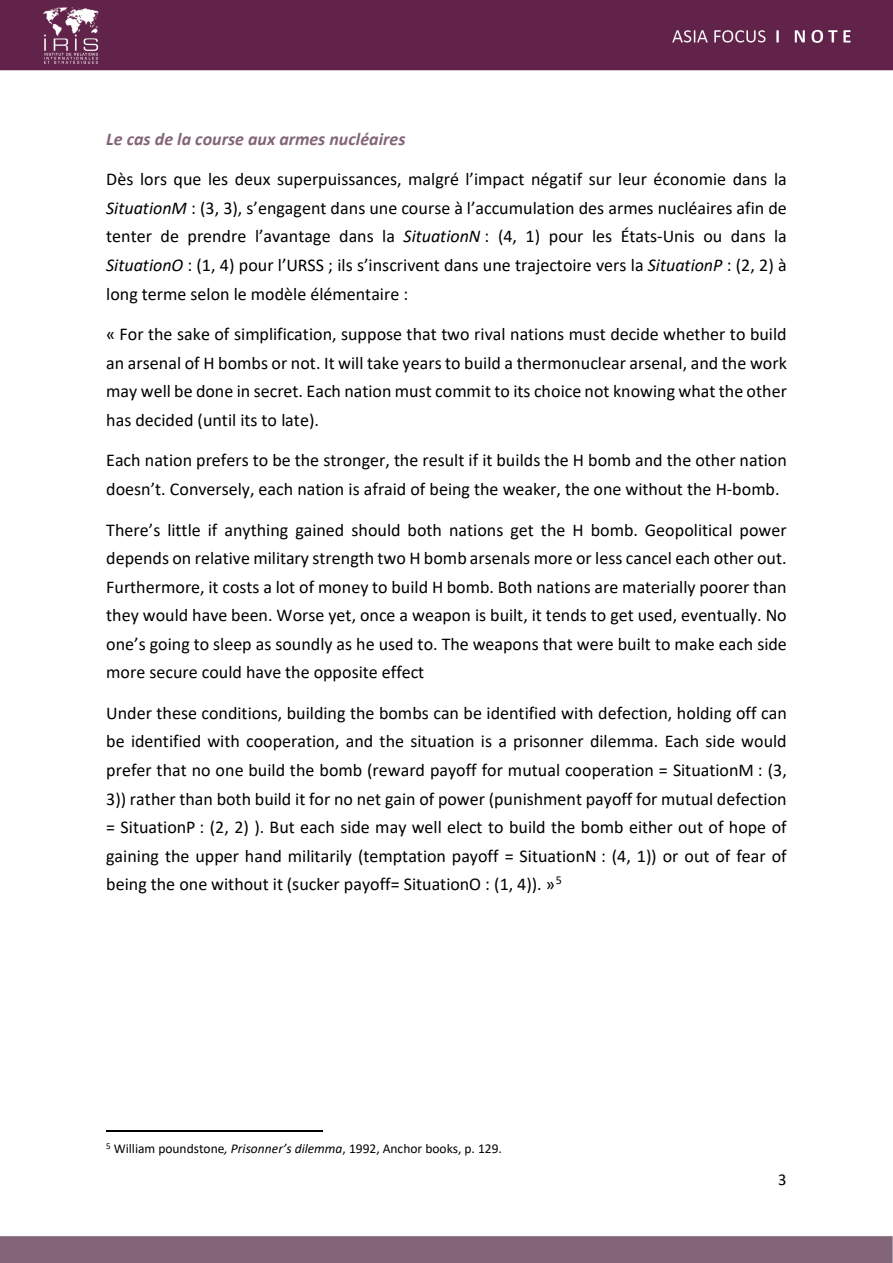
<style>
.page{position:relative;width:893px;height:1263px;background:#fff}
.page>*{position:absolute;margin:0;border:0;box-sizing:border-box;transform-origin:0 0}
.t1{font:18px/28.5px "Calibri";color:#000;text-align:justify}
.t2{font:italic 700 18px "Calibri";color:#826477}
.t3{font:16.5px "Calibri";color:#000}
.t4{font:13.5px "Calibri";color:#000}
.s1{font-style:italic}
</style>
<div class="page">
<img style="left:0;top:0;width:893px;height:1263px">
<hr style="left:106px;top:1131px;width:216px;height:1px;background:#000">
<p class="t2" style="left:106px;top:126px;width:301px">Le cas de la course aux armes nucléaires</p>
<p class="t1" style="left:106px;top:164px;width:682px">Dès lors que les deux superpuissances, malgré l’impact négatif sur leur économie dans la <span class="s1">SituationM</span> : (3, 3), s’engagent dans une course à l’accumulation des armes nucléaires afin de tenter de prendre l’avantage dans la <span class="s1">SituationN</span> : (4, 1) pour les États-Unis ou dans la <span class="s1">SituationO</span> : (1, 4) pour l’URSS ; ils s’inscrivent dans une trajectoire vers la <span class="s1">SituationP</span> : (2, 2) à long terme selon le modèle élémentaire :</p>
<p class="t1" style="left:106px;top:319px;width:682px">« For the sake of simplification, suppose that two rival nations must decide whether to build an arsenal of H bombs or not. It will take years to build a thermonuclear arsenal, and the work may well be done in secret. Each nation must commit to its choice not knowing what the other has decided (until its to late).</p>
<p class="t1" style="left:106px;top:446px;width:682px">Each nation prefers to be the stronger, the result if it builds the H bomb and the other nation doesn’t. Conversely, each nation is afraid of being the weaker, the one without the H-bomb.</p>
<p class="t1" style="left:106px;top:515px;width:682px">There’s little if anything gained should both nations get the H bomb. Geopolitical power depends on relative military strength two H bomb arsenals more or less cancel each other out.<br>Furthermore, it costs a lot of money to build H bomb. Both nations are materially poorer than they would have been. Worse yet, once a weapon is built, it tends to get used, eventually. No one’s going to sleep as soundly as he used to. The weapons that were built to make each side more secure could have the opposite effect</p>
<p class="t1" style="left:106px;top:698px;width:682px">Under these conditions, building the bombs can be identified with defection, holding off can be identified with cooperation, and the situation is a prisonner dilemma. Each side would prefer that no one build the bomb (reward payoff for mutual cooperation = SituationM : (3, 3)) rather than both build it for no net gain of power (punishment payoff for mutual defection = SituationP : (2, 2) ). But each side may well elect to build the bomb either out of hope of gaining the upper hand militarily (temptation payoff = SituationN : (4, 1)) or out of fear of being the one without it (sucker payoff= SituationO : (1, 4)). »<sup>5</sup></p>
<p class="t4" style="left:106px;top:1139px;width:397px"><sup>5</sup> William poundstone<span class="s1">, Prisonner’s dilemma</span>, 1992, Anchor books, p. 129.</p>
<p class="t3" style="left:778px;top:1168px;width:10px">3</p>
</div>
